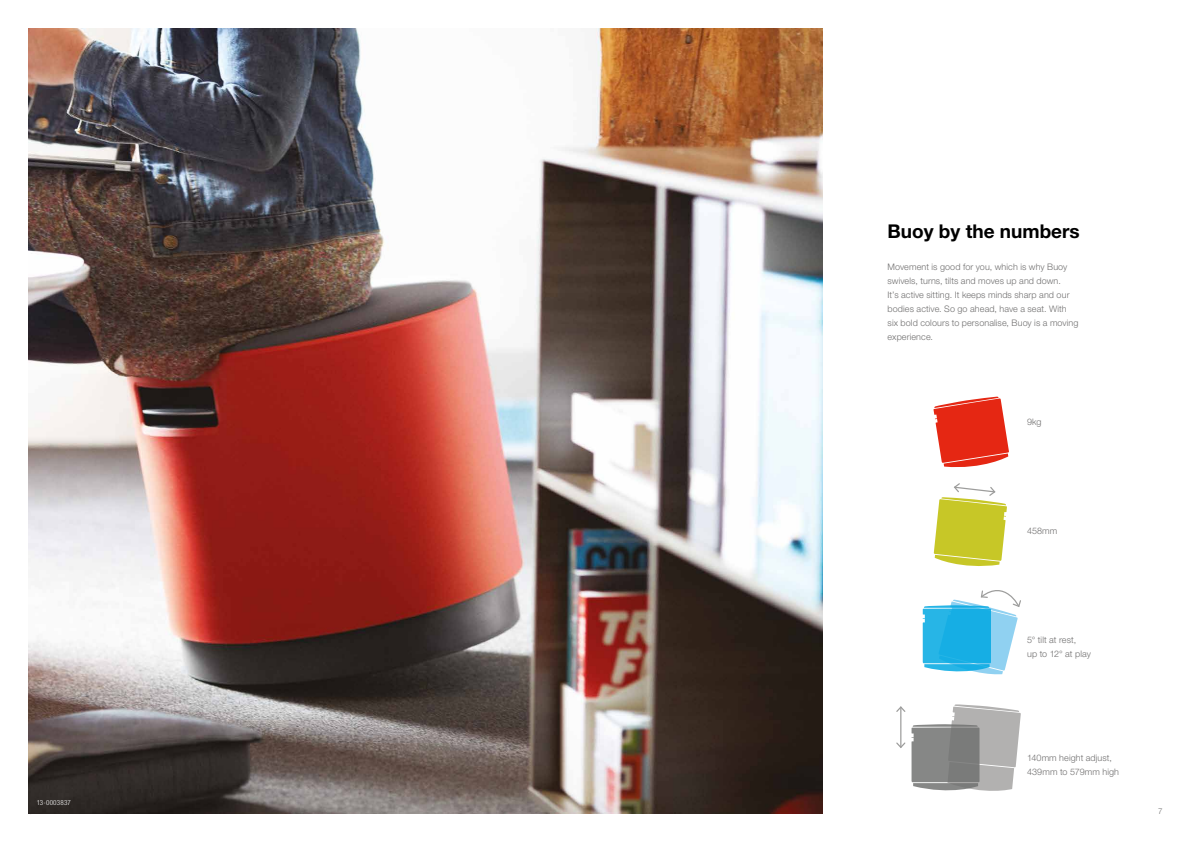
<style>
.page{position:relative;width:1191px;height:842px;background:#fff}
.page>*{position:absolute;margin:0;border:0;box-sizing:border-box;transform-origin:0 0}
.t1{font:700 19px "Helvetica Neue LT Pro";color:#000}
.t2{font:300 9px/14px "Helvetica Neue LT Pro";letter-spacing:.01em;color:#706f6f}
.t3{font:300 8px "Helvetica Neue LT Pro";color:#706f6f}
.t4{font:300 condensed 7px "Helvetica Neue LT Pro";letter-spacing:.03em;color:#fff}
</style>
<div class="page">
<img style="left:28px;top:28px;width:794px;height:786px">
<svg style="left:933px;top:396px;width:76px;height:72px"></svg>
<svg style="left:933px;top:483px;width:74px;height:83px"></svg>
<svg style="left:922px;top:590px;width:99px;height:85px"></svg>
<svg style="left:896px;top:704px;width:125px;height:87px"></svg>
<p class="t4" style="left:37px;top:799px;width:35px">13-0003837</p>
<h1 class="t1" style="left:887px;top:219px;width:194px">Buoy by the numbers</h1>
<p class="t2" style="left:887px;top:260px;width:192px">Movement is good for you, which is why Buoy swivels, turns, tilts and moves up and down.<br>It’s active sitting. It keeps minds sharp and our bodies active. So go ahead, have a seat. With six bold colours to personalise, Buoy is a moving experience.</p>
<p class="t2" style="left:1027px;top:414px;width:16px">9kg</p>
<p class="t2" style="left:1027px;top:523px;width:32px">458mm</p>
<p class="t2" style="left:1027px;top:632px;width:65px">5° tilt at rest,<br>up to 12° at play</p>
<p class="t2" style="left:1027px;top:751px;width:93px">140mm height adjust,<br>439mm to 579mm high</p>
<p class="t3" style="left:1158px;top:806px;width:6px">7</p>
</div>
